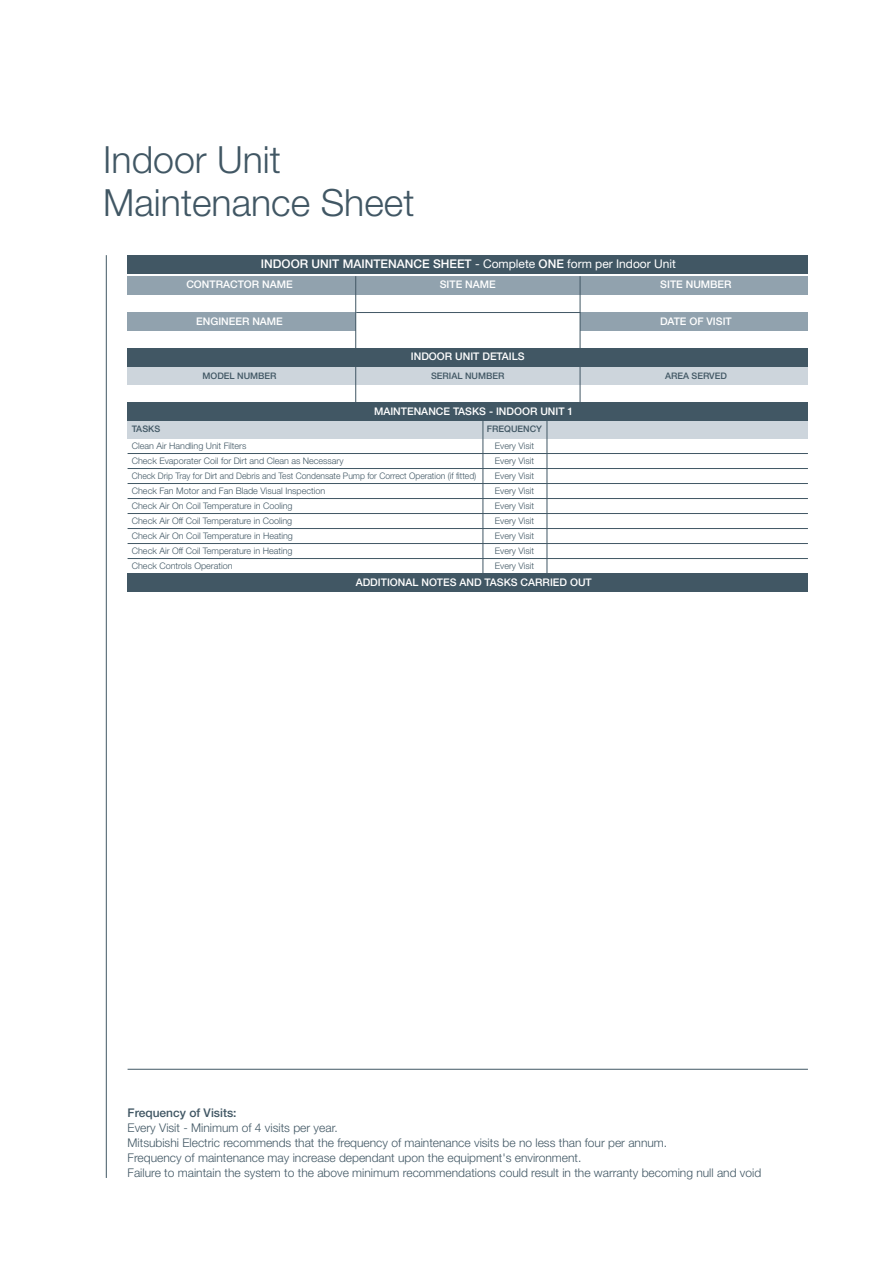
<style>
.page{position:relative;width:893px;height:1263px;background:#fff}
.page>*{position:absolute;margin:0;border:0;box-sizing:border-box;transform-origin:0 0}
.t1{font:300 37.5px/43.5px "Helvetica Neue";color:#415764}
.t2{font:300 12px/15px "Helvetica Neue";color:#415764}
.t3{font:500 12px "Helvetica Neue";color:#fff}
.t4{font:500 12px "Helvetica Neue";color:#415764}
.t5{font:500 10.5px "Helvetica Neue";color:#fff}
.t6{font:300 9px "Helvetica Neue";color:#415764}
.t7{font:300 9px "Helvetica Neue";color:#415764;scale:.95 1}
.t8{font:500 9px "Helvetica Neue";color:#415764}
.s1{font-weight:400}
</style>
<div class="page">
<div style="left:128px;top:420px;width:680px;height:18px;background:#cdd5dc"></div>
<hr style="left:483px;top:419px;width:1px;height:154px;background:#415764">
<hr style="left:547px;top:419px;width:1px;height:155px;background:#415764">
<hr style="left:106px;top:255px;width:1px;height:923px;background:#415764">
<div style="left:128px;top:255px;width:680px;height:18px;background:#415764"></div>
<div style="left:128px;top:276px;width:680px;height:18px;background:#91a2ae"></div>
<div style="left:580px;top:312px;width:228px;height:18px;background:#91a2ae"></div>
<div style="left:128px;top:312px;width:228px;height:18px;background:#91a2ae"></div>
<div style="left:128px;top:366px;width:680px;height:18px;background:#cdd5dc"></div>
<hr style="left:128px;top:453px;width:680px;height:1px;background:#415764">
<hr style="left:128px;top:468px;width:680px;height:1px;background:#415764">
<hr style="left:128px;top:483px;width:680px;height:1px;background:#415764">
<hr style="left:128px;top:498px;width:680px;height:1px;background:#415764">
<hr style="left:128px;top:513px;width:680px;height:1px;background:#415764">
<hr style="left:128px;top:528px;width:680px;height:1px;background:#415764">
<hr style="left:128px;top:543px;width:680px;height:1px;background:#415764">
<hr style="left:128px;top:558px;width:680px;height:1px;background:#415764">
<hr style="left:355px;top:276px;width:1px;height:74px;background:#415764">
<hr style="left:580px;top:276px;width:1px;height:74px;background:#415764">
<hr style="left:355px;top:365px;width:1px;height:43px;background:#415764">
<hr style="left:580px;top:365px;width:1px;height:43px;background:#415764">
<hr style="left:356px;top:312px;width:224px;height:1px;background:#415764">
<div style="left:128px;top:348px;width:680px;height:18px;background:#415764"></div>
<div style="left:128px;top:402px;width:680px;height:18px;background:#415764"></div>
<hr style="left:128px;top:1069px;width:680px;height:1px;background:#415764">
<div style="left:128px;top:573px;width:680px;height:18px;background:#415764"></div>
<h1 class="t1" style="left:103px;top:136px;width:313px">Indoor Unit<br>Maintenance Sheet</h1>
<h2 class="t3" style="left:261px;top:254px;width:416px">INDOOR UNIT MAINTENANCE SHEET <span class="s1">- Complete</span> ONE <span class="s1">form per Indoor Unit</span></h2>
<p class="t5" style="left:186px;top:276px;width:108px">CONTRACTOR NAME</p>
<p class="t5" style="left:440px;top:276px;width:58px">SITE NAME</p>
<p class="t5" style="left:660px;top:276px;width:73px">SITE NUMBER</p>
<p class="t5" style="left:196px;top:313px;width:88px">ENGINEER NAME</p>
<p class="t5" style="left:660px;top:313px;width:73px">DATE OF VISIT</p>
<p class="t5" style="left:411px;top:348px;width:115px">INDOOR UNIT DETAILS</p>
<p class="t8" style="left:203px;top:369px;width:76px">MODEL NUMBER</p>
<p class="t8" style="left:431px;top:369px;width:75px">SERIAL NUMBER</p>
<p class="t8" style="left:665px;top:369px;width:63px">AREA SERVED</p>
<p class="t5" style="left:374px;top:402px;width:201px">MAINTENANCE TASKS - INDOOR UNIT 1</p>
<p class="t8" style="left:132px;top:422px;width:30px">TASKS</p>
<p class="t8" style="left:487px;top:422px;width:57px">FREQUENCY</p>
<p class="t6" style="left:132px;top:439px;width:116px">Clean Air Handling Unit Filters</p>
<p class="t6" style="left:495px;top:439px;width:41px">Every Visit</p>
<p class="t6" style="left:132px;top:454px;width:213px">Check Evaporater Coil for Dirt and Clean as Necessary</p>
<p class="t6" style="left:495px;top:454px;width:41px">Every Visit</p>
<p class="t7" style="left:132px;top:469px;width:364px">Check Drip Tray for Dirt and Debris and Test Condensate Pump for Correct Operation (if fitted)</p>
<p class="t6" style="left:495px;top:469px;width:41px">Every Visit</p>
<p class="t6" style="left:132px;top:484px;width:195px">Check Fan Motor and Fan Blade Visual Inspection</p>
<p class="t6" style="left:495px;top:484px;width:41px">Every Visit</p>
<p class="t6" style="left:132px;top:499px;width:162px">Check Air On Coil Temperature in Cooling</p>
<p class="t6" style="left:495px;top:499px;width:41px">Every Visit</p>
<p class="t6" style="left:132px;top:514px;width:162px">Check Air Off Coil Temperature in Cooling</p>
<p class="t6" style="left:495px;top:514px;width:41px">Every Visit</p>
<p class="t6" style="left:132px;top:529px;width:163px">Check Air On Coil Temperature in Heating</p>
<p class="t6" style="left:495px;top:529px;width:41px">Every Visit</p>
<p class="t6" style="left:132px;top:544px;width:162px">Check Air Off Coil Temperature in Heating</p>
<p class="t6" style="left:495px;top:544px;width:41px">Every Visit</p>
<p class="t6" style="left:132px;top:559px;width:102px">Check Controls Operation</p>
<p class="t6" style="left:495px;top:559px;width:41px">Every Visit</p>
<p class="t5" style="left:356px;top:573px;width:238px">ADDITIONAL NOTES AND TASKS CARRIED OUT</p>
<h2 class="t4" style="left:128px;top:1103px;width:111px">Frequency of Visits:</h2>
<p class="t2" style="left:128px;top:1120px;width:635px">Every Visit - Minimum of 4 visits per year.<br>Mitsubishi Electric recommends that the frequency of maintenance visits be no less than four per annum.<br>Frequency of maintenance may increase dependant upon the equipment's environment.<br>Failure to maintain the system to the above minimum recommendations could result in the warranty becoming null and void</p>
</div>
